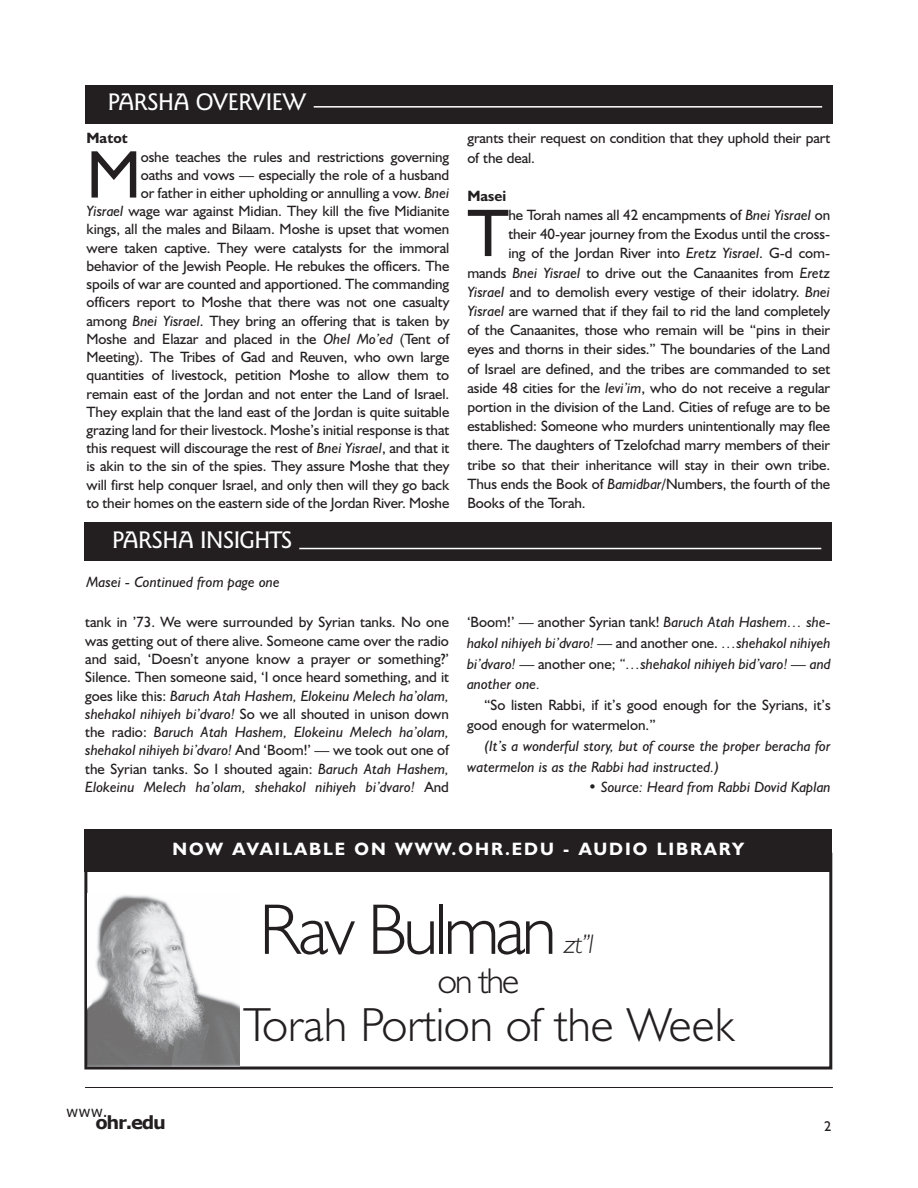
<style>
.page{position:relative;width:918px;height:1188px;background:#fff}
.page>*{position:absolute;margin:0;border:0;box-sizing:border-box;transform-origin:0 0}
.t1{font:300 72px "Humanist 521 BT";letter-spacing:-.05em;color:#231f20}
.t2{font:67.65px "Humanist 521 BT";color:#231f20}
.t3{font:300 48px "Humanist 521 BT";color:#231f20}
.t4{font:300 36px "Humanist 521 BT";color:#231f20}
.t5{font:italic 300 27px "Humanist 521 BT";color:#231f20}
.t6{font:500 24px "Goudy Sans IT Cby BT";letter-spacing:-.025em;color:#fff}
.t7{font:700 18px "Humanist 521 BT";letter-spacing:.11em;color:#fff}
.t8{font:700 18px "Verdana";letter-spacing:-.07em;color:#231f20}
.t9{font:15px/18.3px "Humanist 521 BT";letter-spacing:-.005em;color:#231f20}
.t10{font:italic 15px/20.5px "Humanist 521 BT";color:#231f20;text-align:justify}
.t11{font:700 15px "Humanist 521 BT";color:#231f20}
.t12{font:15px "Verdana";color:#231f20}
.t13{font:14.25px "Humanist 521 BT";color:#231f20}
.s1{font-style:italic}
.s2{font-style:normal}
</style>
<div class="page">
<div style="left:85px;top:85px;width:748px;height:38px;background:#231f20"></div>
<hr style="left:314px;top:106px;width:508px;height:2px;background:#fff">
<div style="left:84px;top:853px;width:748px;height:217px;border:3px solid #231f20"></div>
<img style="left:88px;top:895px;width:151px;height:172px">
<div style="left:84px;top:829px;width:748px;height:42px;background:#231f20"></div>
<hr style="left:85px;top:1087px;width:748px;height:1px;background:#231f20">
<div style="left:84px;top:522px;width:748px;height:39px;background:#231f20"></div>
<hr style="left:299px;top:548px;width:522px;height:1px;background:#fff">
<h3 class="t6" style="left:108px;top:88px;width:200px">PARSHA OVERVIEW</h3>
<p class="t11" style="left:87px;top:129px;width:43px">MATOT</p>
<h2 class="t2" style="left:87px;top:135px;width:56px">M</h2>
<p class="t9" style="left:87px;top:147px;width:364px;text-align:right">oshe teaches the rules and restrictions governing<br>oaths and vows — especially the role of a husband<br>or father in either upholding or annulling a vow. <span class="s1">Bnei<br>Yisrael</span> wage war against Midian. They kill the five Midianite kings, all the males and Bilaam. Moshe is upset that women were taken captive. They were catalysts for the immoral behavior of the Jewish People. He rebukes the officers. The spoils of war are counted and apportioned. The commanding officers report to Moshe that there was not one casualty among <span class="s1">Bnei Yisrael</span>. They bring an offering that is taken by Moshe and Elazar and placed in the <span class="s1">Ohel Mo’ed</span> (Tent of Meeting). The Tribes of Gad and Reuven, who own large quantities of livestock, petition Moshe to allow them to remain east of the Jordan and not enter the Land of Israel.<br>They explain that the land east of the Jordan is quite suitable grazing land for their livestock. Moshe’s initial response is that this request will discourage the rest of <span class="s1">Bnei Yisrael</span>, and that it is akin to the sin of the spies. They assure Moshe that they will first help conquer Israel, and only then will they go back to their homes on the eastern side of the Jordan River. Moshe</p>
<p class="t9" style="left:467px;top:129px;width:364px;line-height:19.2px">grants their request on condition that they uphold their part of the deal.</p>
<p class="t11" style="left:467px;top:187px;width:40px">MASEI</p>
<h2 class="t2" style="left:467px;top:193px;width:43px">T</h2>
<p class="t9" style="left:508px;top:206px;width:323px">he Torah names all 42 encampments of <span class="s1">Bnei Yisrael</span> on</p>
<p class="t9" style="left:508px;top:225px;width:323px">their 40-year journey from the Exodus until the cross-</p>
<p class="t9" style="left:508px;top:244px;width:323px">ing of the Jordan River into <span class="s1">Eretz Yisrael</span>. G-d com-</p>
<p class="t9" style="left:467px;top:263px;width:364px">mands <span class="s1">Bnei Yisrael</span> to drive out the Canaanites from <span class="s1">Eretz</span></p>
<p class="t9" style="left:467px;top:282px;width:364px"><span class="s1">Yisrael</span> and to demolish every vestige of their idolatry. <span class="s1">Bnei</span></p>
<p class="t9" style="left:467px;top:302px;width:364px"><span class="s1">Yisrael</span> are warned that if they fail to rid the land completely</p>
<p class="t9" style="left:467px;top:321px;width:364px">of the Canaanites, those who remain will be “pins in their</p>
<p class="t9" style="left:467px;top:340px;width:364px">eyes and thorns in their sides.” The boundaries of the Land</p>
<p class="t9" style="left:467px;top:359px;width:364px">of Israel are defined, and the tribes are commanded to set</p>
<p class="t9" style="left:467px;top:378px;width:364px">aside 48 cities for the <span class="s1">levi’im</span>, who do not receive a regular</p>
<p class="t9" style="left:467px;top:398px;width:364px">portion in the division of the Land. Cities of refuge are to be</p>
<p class="t9" style="left:467px;top:417px;width:364px">established: Someone who murders unintentionally may flee</p>
<p class="t9" style="left:467px;top:436px;width:364px">there. The daughters of Tzelofchad marry members of their</p>
<p class="t9" style="left:467px;top:455px;width:364px">tribe so that their inheritance will stay in their own tribe.</p>
<p class="t9" style="left:467px;top:474px;width:364px">Thus ends the Book of <span class="s1">Bamidbar</span>/Numbers, the fourth of the</p>
<p class="t9" style="left:467px;top:494px;width:120px">Books of the Torah.</p>
<h3 class="t6" style="left:112px;top:525px;width:182px">PARSHA INSIGHTS</h3>
<p class="t10" style="left:87px;top:571px;width:195px">Masei - Continued from page one</p>
<p class="t9" style="left:85px;top:613px;width:365px;text-align:justify">tank in ’73. We were surrounded by Syrian tanks. No one was getting out of there alive. Someone came over the radio and said, ‘Doesn’t anyone know a prayer or something?’ Silence. Then someone said, ‘I once heard something, and it goes like this: <span class="s1">Baruch Atah Hashem, Elokeinu Melech ha’olam, shehakol nihiyeh bi’dvaro!</span> So we all shouted in unison down the radio: <span class="s1">Baruch Atah Hashem, Elokeinu Melech ha’olam, shehakol nihiyeh bi’dvaro!</span> And ‘Boom!’ — we took out one of the Syrian tanks. So I shouted again: <span class="s1">Baruch Atah Hashem, Elokeinu Melech ha’olam, shehakol nihiyeh bi’dvaro!</span> And</p>
<p class="t10" style="left:467px;top:612px;width:365px"><span class="s2">‘Boom!’ — another Syrian tank!</span> Baruch Atah Hashem… she&shy;hakol nihiyeh bi’dvaro! — <span class="s2">and another one.</span> …shehakol nihiyeh bi’dvaro! <span class="s2">— another one;</span> “…shehakol nihiyeh bid’varo! — and another one.</p>
<p class="t9" style="left:467px;top:694px;width:365px;line-height:20.5px;text-indent:17px">“So listen Rabbi, if it’s good enough for the Syrians, it’s good enough for watermelon.”</p>
<p class="t10" style="left:467px;top:735px;width:365px;text-indent:17px">(It’s a wonderful story, but of course the proper beracha for watermelon is as the Rabbi had instructed.)</p>
<p class="t10" style="left:588px;top:777px;width:244px"><span class="s2">•</span> Source: Heard from Rabbi Dovid Kaplan</p>
<p class="t7" style="left:172px;top:838px;width:573px">NOW AVAILABLE ON WWW.OHR.EDU - AUDIO LIBRARY</p>
<h1 class="t1" style="left:259px;top:887px;width:299px">Rav Bulman</h1>
<h3 class="t4" style="left:438px;top:960px;width:83px">on the</h3>
<h3 class="t5" style="left:564px;top:928px;width:31px">zt”l</h3>
<p class="t12" style="left:66px;top:1102px;width:43px">www.</p>
<p class="t8" style="left:96px;top:1111px;width:72px">ohr.edu</p>
<h3 class="t3" style="left:243px;top:996px;width:493px">Torah Portion of the Week</h3>
<p class="t13" style="left:824px;top:1118px;width:9px">2</p>
</div>
